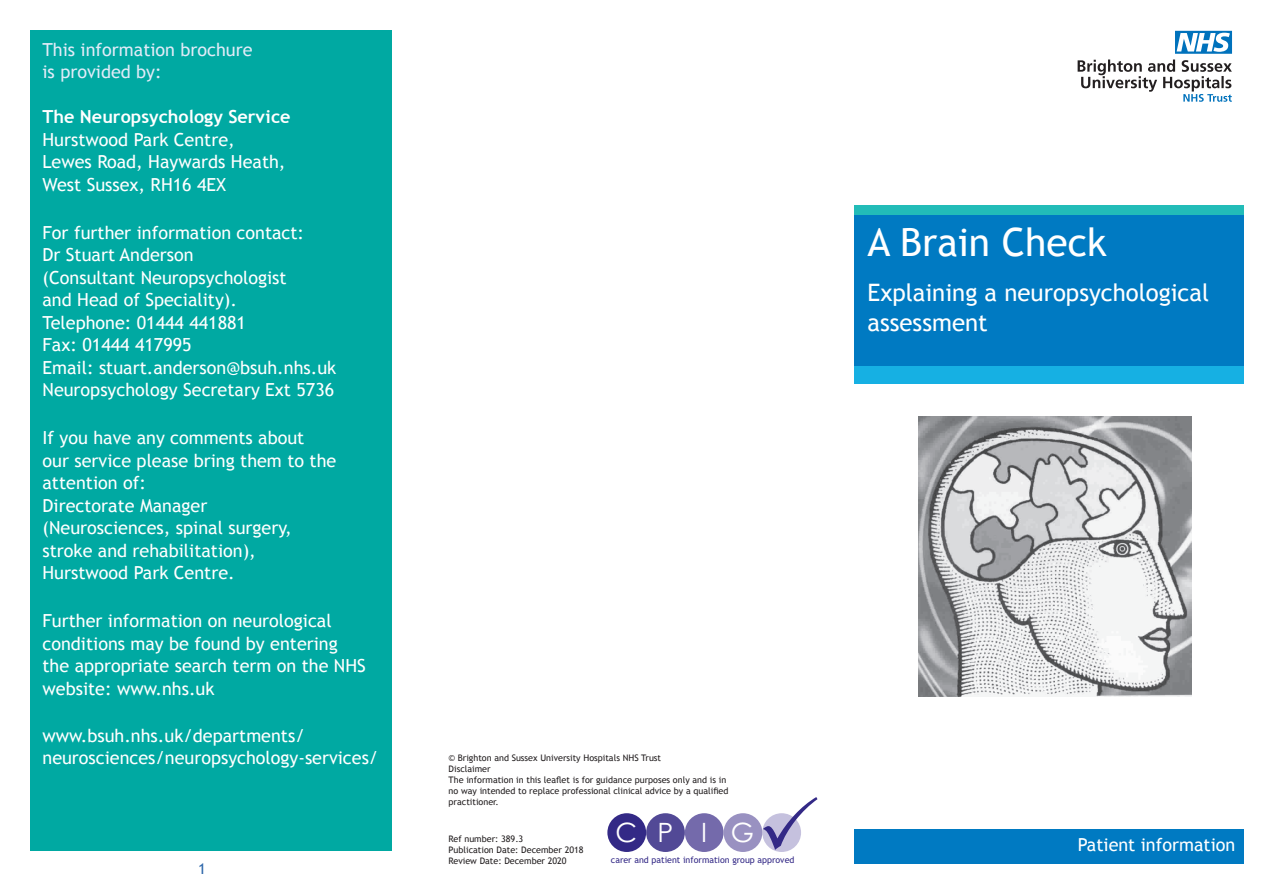
<style>
.page{position:relative;width:1263px;height:893px;background:#fff}
.page>*{position:absolute;margin:0;border:0;box-sizing:border-box;transform-origin:0 0}
.t1{font:39px "Trebuchet MS";color:#fff}
.t2{font:26.7px "Century Gothic";color:#fff}
.t3{font:24px/30px "Trebuchet MS";color:#fff}
.t4{font:18px/22.5px "Trebuchet MS";color:#fff}
.t5{font:18px "Trebuchet MS";color:#e1ebf7}
.t6{font:700 18px "Trebuchet MS";color:#fff}
.t7{font:15px "Trebuchet MS";color:#2e67aa}
.t8{font:9px/10.8px "Trebuchet MS";color:#231f20}
.t9{font:8.85px "Trebuchet MS";color:#332986}
</style>
<div class="page">
<div style="left:855px;top:206px;width:389px;height:24px;background:#22bcb8"></div>
<svg style="left:1077px;top:60px;width:155px;height:42px"></svg>
<svg style="left:1175px;top:31px;width:57px;height:23px"></svg>
<div style="left:762px;top:813px;width:39px;height:39px;background:#c5c1de;border-radius:50%"></div>
<div style="left:607px;top:813px;width:39px;height:39px;background:#332986;border-radius:50%"></div>
<div style="left:646px;top:813px;width:39px;height:39px;background:#524996;border-radius:50%"></div>
<div style="left:685px;top:813px;width:39px;height:39px;background:#746aab;border-radius:50%"></div>
<div style="left:724px;top:813px;width:38px;height:39px;background:#9991c1;border-radius:50%"></div>
<div style="left:855px;top:215px;width:389px;height:167px;background:#007ac2"></div>
<div style="left:855px;top:829px;width:389px;height:34px;background:#007ac2"></div>
<div style="left:855px;top:366px;width:389px;height:17px;background:#16b0e3"></div>
<div style="left:30px;top:30px;width:361px;height:820px;background:#00a9a2"></div>
<img style="left:918px;top:417px;width:273px;height:280px">
<svg style="left:763px;top:813px;width:38px;height:37px"></svg>
<p class="t5" style="left:43px;top:39px;width:212px">This information brochure</p>
<p class="t5" style="left:43px;top:61px;width:121px">is provided by:</p>
<p class="t6" style="left:43px;top:106px;width:250px">The Neuropsychology Service</p>
<p class="t4" style="left:43px;top:128px;width:194px">Hurstwood Park Centre,</p>
<p class="t4" style="left:43px;top:151px;width:245px">Lewes Road, Haywards Heath,</p>
<p class="t4" style="left:43px;top:173px;width:185px">West Sussex, RH16 4EX</p>
<p class="t4" style="left:43px;top:221px;width:263px">For further information contact:</p>
<p class="t4" style="left:43px;top:244px;width:153px">Dr Stuart Anderson</p>
<p class="t4" style="left:43px;top:266px;width:246px">(Consultant Neuropsychologist</p>
<p class="t4" style="left:43px;top:289px;width:196px">and Head of Speciality).</p>
<p class="t4" style="left:43px;top:311px;width:205px">Telephone: 01444 441881</p>
<p class="t4" style="left:43px;top:334px;width:151px">Fax: 01444 417995</p>
<p class="t4" style="left:43px;top:356px;width:295px">Email: stuart.anderson@bsuh.nhs.uk</p>
<p class="t4" style="left:43px;top:379px;width:293px">Neuropsychology Secretary Ext 5736</p>
<p class="t4" style="left:43px;top:427px;width:263px">If you have any comments about</p>
<p class="t4" style="left:43px;top:449px;width:295px">our service please bring them to the</p>
<p class="t4" style="left:43px;top:472px;width:105px">attention of:</p>
<p class="t4" style="left:43px;top:494px;width:166px">Directorate Manager</p>
<p class="t4" style="left:43px;top:517px;width:251px">(Neurosciences, spinal surgery,</p>
<p class="t4" style="left:43px;top:539px;width:215px">stroke and rehabilitation),</p>
<p class="t4" style="left:43px;top:562px;width:194px">Hurstwood Park Centre.</p>
<p class="t4" style="left:43px;top:610px;width:325px">Further information on neurological conditions may be found by entering the appropriate search term on the NHS website: www.nhs.uk</p>
<p class="t4" style="left:43px;top:725px;width:264px">www.bsuh.nhs.uk/departments/</p>
<p class="t4" style="left:43px;top:746px;width:337px">neurosciences/neuropsychology-services/</p>
<p class="t7" style="left:198px;top:860px;width:9px">1</p>
<p class="t8" style="left:449px;top:753px;width:214px">© Brighton and Sussex University Hospitals NHS Trust</p>
<p class="t8" style="left:449px;top:764px;width:44px">Disclaimer</p>
<p class="t8" style="left:449px;top:774px;width:281px">The information in this leaflet is for guidance purposes only and is in no way intended to replace professional clinical advice by a qualified practitioner.</p>
<p class="t8" style="left:449px;top:834px;width:76px">Ref number: 389.3</p>
<p class="t8" style="left:449px;top:845px;width:136px">Publication Date: December 2018</p>
<p class="t8" style="left:449px;top:855px;width:120px">Review Date: December 2020</p>
<p class="t9" style="left:611px;top:854px;width:185px">carer and patient information group approved</p>
<p class="t2" style="left:615px;top:813px;width:140px">CP IG</p>
<p class="t1" style="left:867px;top:219px;width:241px">A Brain Check</p>
<p class="t3" style="left:867px;top:278px;width:343px">Explaining a neuropsychological assessment</p>
<p class="t4" style="left:1078px;top:834px;width:159px">Patient information</p>
</div>
